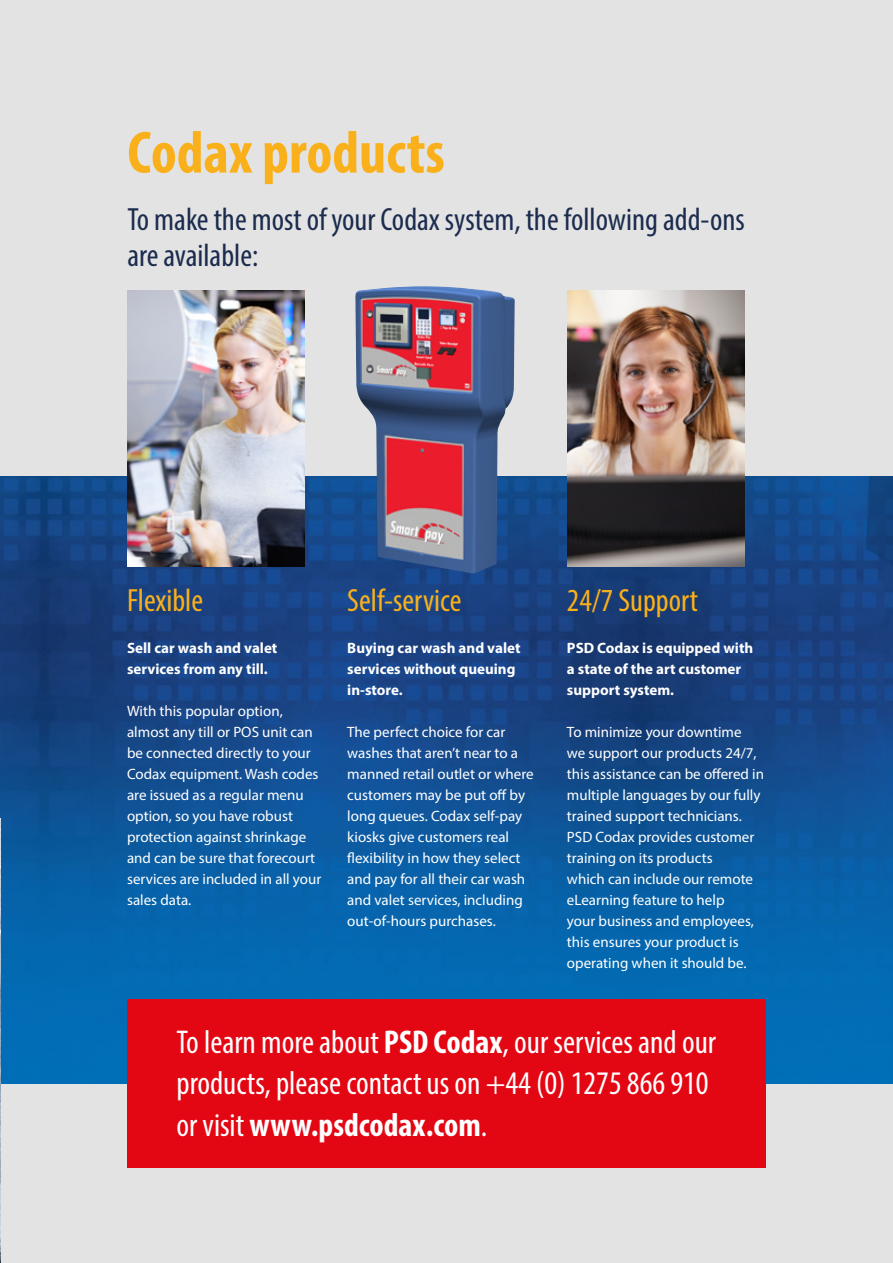
<style>
.page{position:relative;width:893px;height:1263px;background:#fff}
.page>*{position:absolute;margin:0;border:0;box-sizing:border-box;transform-origin:0 0}
.t1{font:700 condensed 60px "Myriad Pro";color:#f9b01a}
.t2{font:condensed 33px/41.4px "Myriad Pro";color:#fff}
.t3{font:condensed 32.25px/36px "Myriad Pro";color:#1c2c4f}
.t4{font:condensed 32.25px "Myriad Pro";color:#f9b01a}
.t5{font:15px/21px "Myriad Pro";color:#fff}
.t6{font:700 15px/21px "Myriad Pro";color:#fff}
.s1{font-weight:700}
</style>
<div class="page">
<div style="left:1px;top:0;width:892px;height:1263px;background:#e3e3e3"></div>
<img style="left:0;top:476px;width:893px;height:607px">
<div style="left:127px;top:999px;width:638px;height:168px;background:#e30613"></div>
<img style="left:0;top:819px;width:1px;height:444px">
<img style="left:127px;top:291px;width:177px;height:275px">
<img style="left:568px;top:291px;width:176px;height:275px">
<img style="left:355px;top:286px;width:160px;height:288px">
<h1 class="t1" style="left:127px;top:115px;width:319px">Codax products</h1>
<h3 class="t3" style="left:127px;top:201px;width:619px">To make the most of your Codax system, the following add-ons are available:</h3>
<h3 class="t4" style="left:127px;top:581px;width:78px">Flexible</h3>
<p class="t6" style="left:127px;top:637px;width:152px">Sell car wash and valet services from any till.</p>
<p class="t5" style="left:127px;top:700px;width:196px">With this popular option, almost any till or POS unit can be connected directly to your<br>Codax equipment. Wash codes are issued as a regular menu option, so you have robust protection against shrinkage and can be sure that forecourt services are included in all your sales data.</p>
<h3 class="t4" style="left:347px;top:581px;width:116px">Self-service</h3>
<p class="t6" style="left:347px;top:637px;width:175px">Buying car wash and valet services without queuing in-store.</p>
<p class="t5" style="left:347px;top:721px;width:188px">The perfect choice for car washes that aren’t near to a manned retail outlet or where customers may be put off by long queues. Codax self-pay kiosks give customers real flexibility in how they select and pay for all their car wash and valet services, including out-of-hours purchases.</p>
<h3 class="t4" style="left:567px;top:581px;width:133px">24/7 Support</h3>
<p class="t6" style="left:567px;top:637px;width:188px">PSD Codax is equipped with a state of the art customer support system.</p>
<p class="t5" style="left:567px;top:721px;width:199px">To minimize your downtime<br>we support our products 24/7, this assistance can be offered in multiple languages by our fully trained support technicians.<br>PSD Codax provides customer training on its products<br>which can include our remote eLearning feature to help<br>your business and employees, this ensures your product is operating when it should be.</p>
<h2 class="t2" style="left:176px;top:1021px;width:541px">To learn more about <span class="s1">PSD Codax</span>, our services and our products, please contact us on +44 (0) 1275 866 910 or visit <span class="s1">www.psdcodax.com</span>.</h2>
</div>
